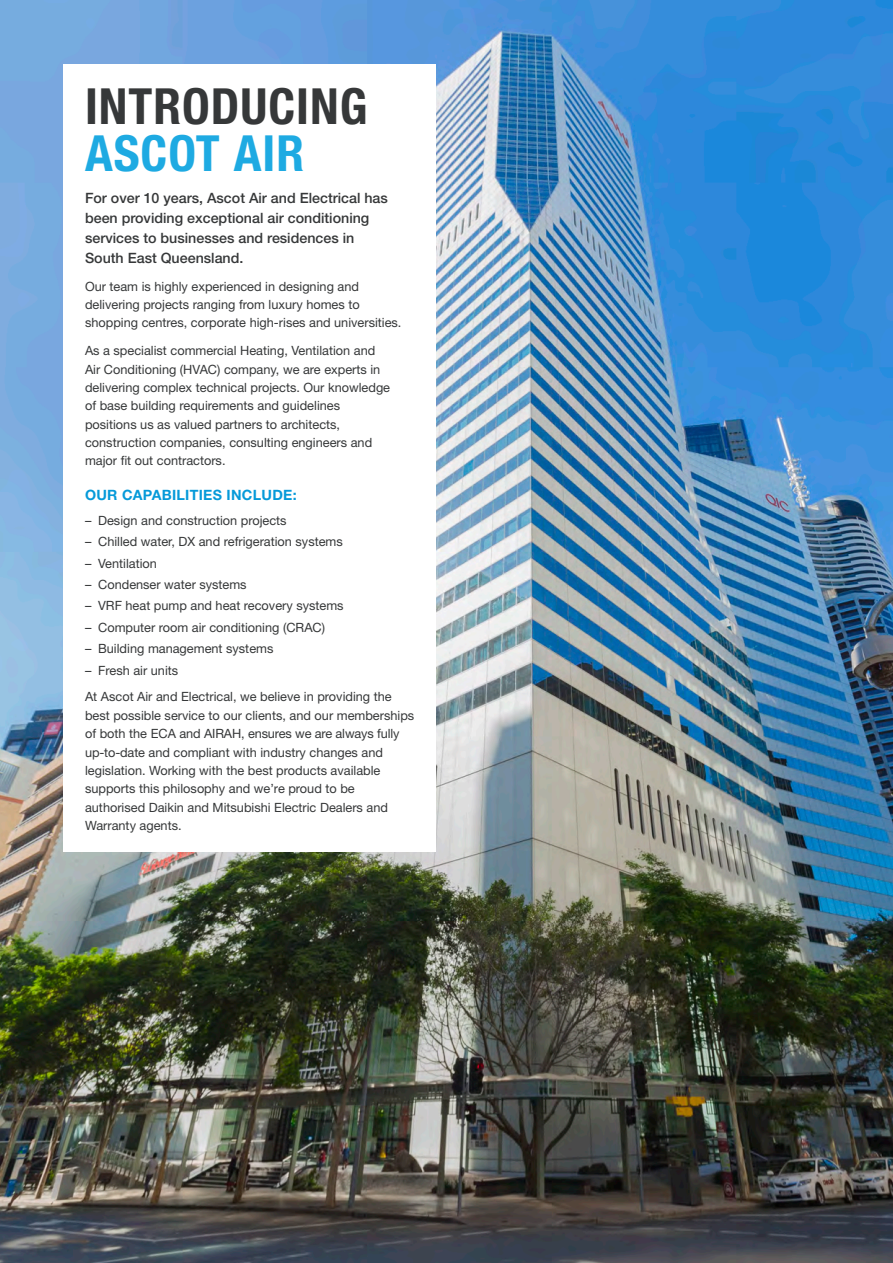
<style>
.page{position:relative;width:893px;height:1263px;background:#fff}
.page>*{position:absolute;margin:0;border:0;box-sizing:border-box;transform-origin:0 0}
.Heading{font:700 condensed 49.8px/47px "Helvetica Neue";letter-spacing:.02em;color:#363839}
.Text{font:500 14.25px/20px "Helvetica Neue";color:#363839}
.Sub_head{font:700 14.25px "Helvetica Neue";letter-spacing:.02em;color:#069ad9}
.Text-2{font:12.75px/18.3px "Helvetica Neue";color:#363839}
.Points{font:12.75px "Helvetica Neue";color:#363839}
.s1{color:#1eaae2}
</style>
<div class="page">
<img style="left:0;top:0;width:893px;height:1263px">
<div style="left:64px;top:64px;width:372px;height:787px;background:#fff"></div>
<p class="Heading" style="left:85px;top:82px;width:284px">INTRODUCING<br><span class="s1">ASCOT AIR</span></p>
<p class="Text" style="left:85px;top:188px;width:304px">For over 10 years, Ascot Air and Electrical has been providing exceptional air conditioning services to businesses and residences in South East Queensland.</p>
<p class="Text-2" style="left:85px;top:277px;width:318px">Our team is highly experienced in designing and delivering projects ranging from luxury homes to shopping centres, corporate high-rises and universities.</p>
<p class="Text-2" style="left:85px;top:341px;width:307px">As a specialist commercial Heating, Ventilation and Air Conditioning (HVAC) company, we are experts in delivering complex technical projects. Our knowledge of base building requirements and guidelines positions us as valued partners to architects, construction companies, consulting engineers and major fit out contractors.</p>
<p class="Sub_head" style="left:85px;top:486px;width:213px">OUR CAPABILITIES INCLUDE:</p>
<p class="Points" style="left:85px;top:513px;width:203px">– Design and construction projects</p>
<p class="Points" style="left:85px;top:534px;width:259px">– Chilled water, DX and refrigeration systems</p>
<p class="Points" style="left:85px;top:555px;width:73px">– Ventilation</p>
<p class="Points" style="left:85px;top:577px;width:163px">– Condenser water systems</p>
<p class="Points" style="left:85px;top:598px;width:260px">– VRF heat pump and heat recovery systems</p>
<p class="Points" style="left:85px;top:620px;width:242px">– Computer room air conditioning (CRAC)</p>
<p class="Points" style="left:85px;top:641px;width:190px">– Building management systems</p>
<p class="Points" style="left:85px;top:662px;width:95px">– Fresh air units</p>
<p class="Text-2" style="left:85px;top:688px;width:331px">At Ascot Air and Electrical, we believe in providing the best possible service to our clients, and our memberships of both the ECA and AIRAH, ensures we are always fully up-to-date and compliant with industry changes and legislation. Working with the best products available supports this philosophy and we’re proud to be authorised Daikin and Mitsubishi Electric Dealers and Warranty agents.</p>
</div>
